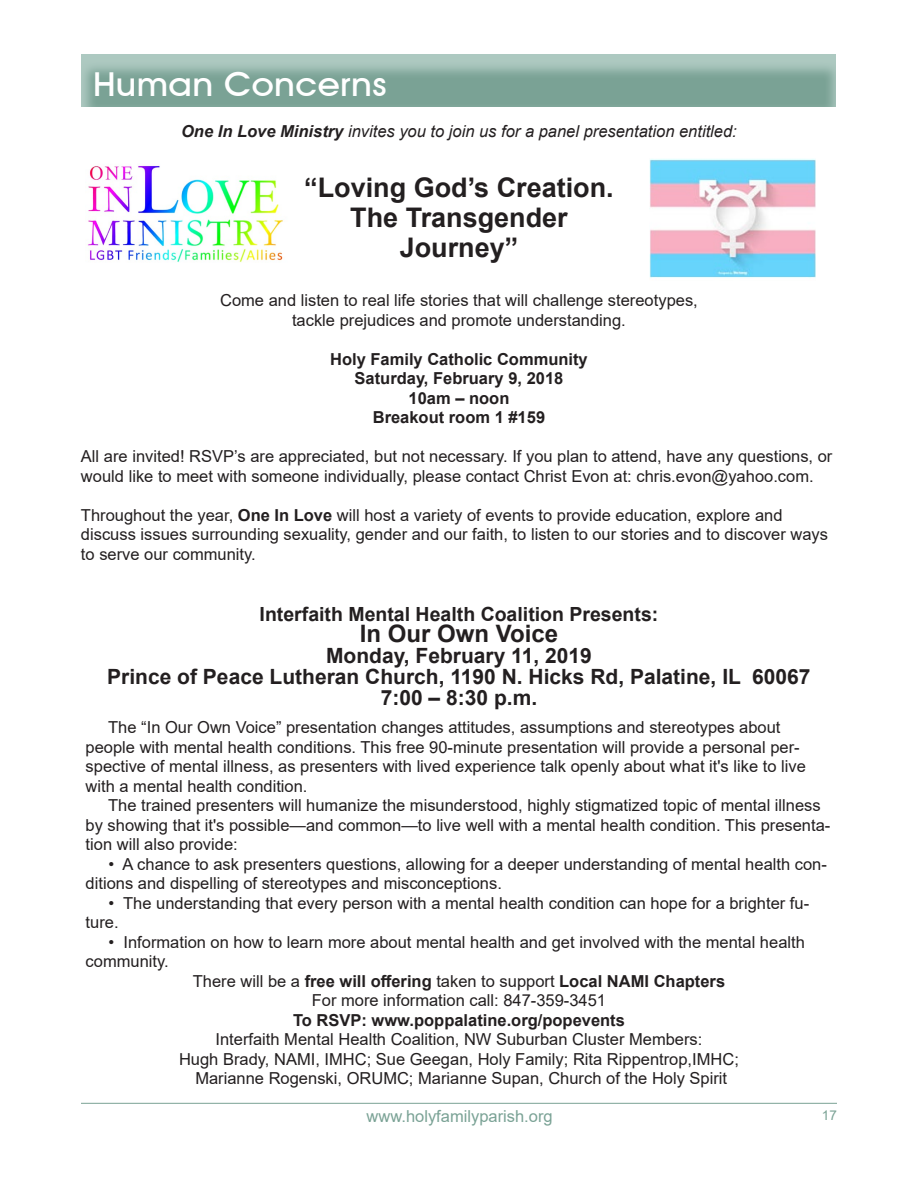
<style>
.page{position:relative;width:918px;height:1188px;background:#fff}
.page>*{position:absolute;margin:0;border:0;box-sizing:border-box;transform-origin:0 0}
.t1{font:500 33px "Avant Garde IT Cby BT";letter-spacing:.01em;color:#fff;scale:1.1 1}
.t2{font:700 27px/30px "Arial";color:#231f20;text-align:center}
.t3{font:700 24px "Arial";color:#231f20}
.t4{font:700 21px/21px "Arial";color:#231f20;text-align:center}
.t5{font:700 19.5px "Arial";color:#231f20}
.t6{font:16.5px/19.5px "Arial";color:#231f20}
.t7{font:700 16.5px/19.5px "Arial";color:#231f20;text-align:center}
.t8{font:italic 16.5px "Arial";color:#231f20}
.t9{font:16.5px "Arial";color:#7aa295}
.t10{font:13.5px "Arial";color:#7aa295}
.s1{font-weight:700}
.s2{font-weight:400}
</style>
<div class="page">
<hr style="left:81px;top:1103px;width:756px;height:1px;background:#7aa295">
<div style="left:66px;top:40px;width:771px;height:68px;background:#fff;opacity:.96"></div>
<img style="left:87px;top:165px;width:196px;height:97px">
<img style="left:650px;top:159px;width:165px;height:119px">
<h1 class="t1" style="left:93px;top:65px;width:268px">Human Concerns</h1>
<p class="t8" style="left:181px;top:120px;width:557px"><span class="s1">One In Love Ministry</span> invites you to join us for a panel presentation entitled:</p>
<h2 class="t2" style="left:304px;top:173px;width:311px">“Loving God’s Creation.<br>The Transgender<br>Journey”</h2>
<p class="t6" style="left:220px;top:291px;width:479px;text-align:center">Come and listen to real life stories that will challenge stereotypes, tackle prejudices and promote understanding.</p>
<p class="t7" style="left:330px;top:349px;width:259px">Holy Family Catholic Community<br>Saturday, February 9, 2018<br>10am – noon<br>Breakout room 1 #159</p>
<p class="t6" style="left:81px;top:447px;width:753px">All are invited! RSVP’s are appreciated, but not necessary. If you plan to attend, have any questions, or would like to meet with someone individually, please contact Christ Evon at: chris.evon@yahoo.com.</p>
<p class="t6" style="left:81px;top:505px;width:749px">Throughout the year, <span class="s1">One In Love</span> will host a variety of events to provide education, explore and discuss issues surrounding sexuality, gender and our faith, to listen to our stories and to discover ways to serve our community.</p>
<p class="t5" style="left:260px;top:600px;width:400px">Interfaith Mental Health Coalition Presents:</p>
<h3 class="t3" style="left:360px;top:616px;width:200px">In Our Own Voice</h3>
<p class="t4" style="left:107px;top:645px;width:705px">Monday, February 11, 2019<br>Prince of Peace Lutheran Church, 1190 N. Hicks Rd, Palatine, IL 60067<br>7:00 – 8:30 p.m.</p>
<p class="t6" style="left:86px;top:718px;width:722px;text-indent:23px">The “In Our Own Voice” presentation changes attitudes, assumptions and stereotypes about people with mental health conditions. This free 90-minute presentation will provide a personal per&shy;spective of mental illness, as presenters with lived experience talk openly about what it's like to live with a mental health condition.</p>
<p class="t6" style="left:86px;top:796px;width:746px;text-indent:23px">The trained presenters will humanize the misunderstood, highly stigmatized topic of mental illness by showing that it's possible—and common—to live well with a mental health condition. This presenta&shy;tion will also provide:</p>
<p class="t6" style="left:86px;top:854px;width:743px;text-indent:23px">• A chance to ask presenters questions, allowing for a deeper understanding of mental health con&shy;ditions and dispelling of stereotypes and misconceptions.</p>
<p class="t6" style="left:86px;top:893px;width:725px;text-indent:23px">• The understanding that every person with a mental health condition can hope for a brighter fu&shy;ture.</p>
<p class="t6" style="left:109px;top:932px;width:698px">• Information on how to learn more about mental health and get involved with the mental health</p>
<p class="t6" style="left:86px;top:952px;width:85px">community.</p>
<p class="t7" style="left:193px;top:971px;width:534px"><span class="s2">There will be a</span> free will offering <span class="s2">taken to support</span> Local NAMI Chapters</p>
<p class="t6" style="left:312px;top:991px;width:296px">For more information call: 847-359-3451</p>
<p class="t7" style="left:293px;top:1010px;width:333px">To RSVP: www.poppalatine.org/popevents</p>
<p class="t6" style="left:179px;top:1030px;width:561px;text-align:center">Interfaith Mental Health Coalition, NW Suburban Cluster Members:<br>Hugh Brady, NAMI, IMHC; Sue Geegan, Holy Family; Rita Rippentrop,IMHC;<br>Marianne Rogenski, ORUMC; Marianne Supan, Church of the Holy Spirit</p>
<p class="t9" style="left:367px;top:1105px;width:188px">www.holyfamilyparish.org</p>
<p class="t10" style="left:822px;top:1106px;width:17px">17</p>
</div>
